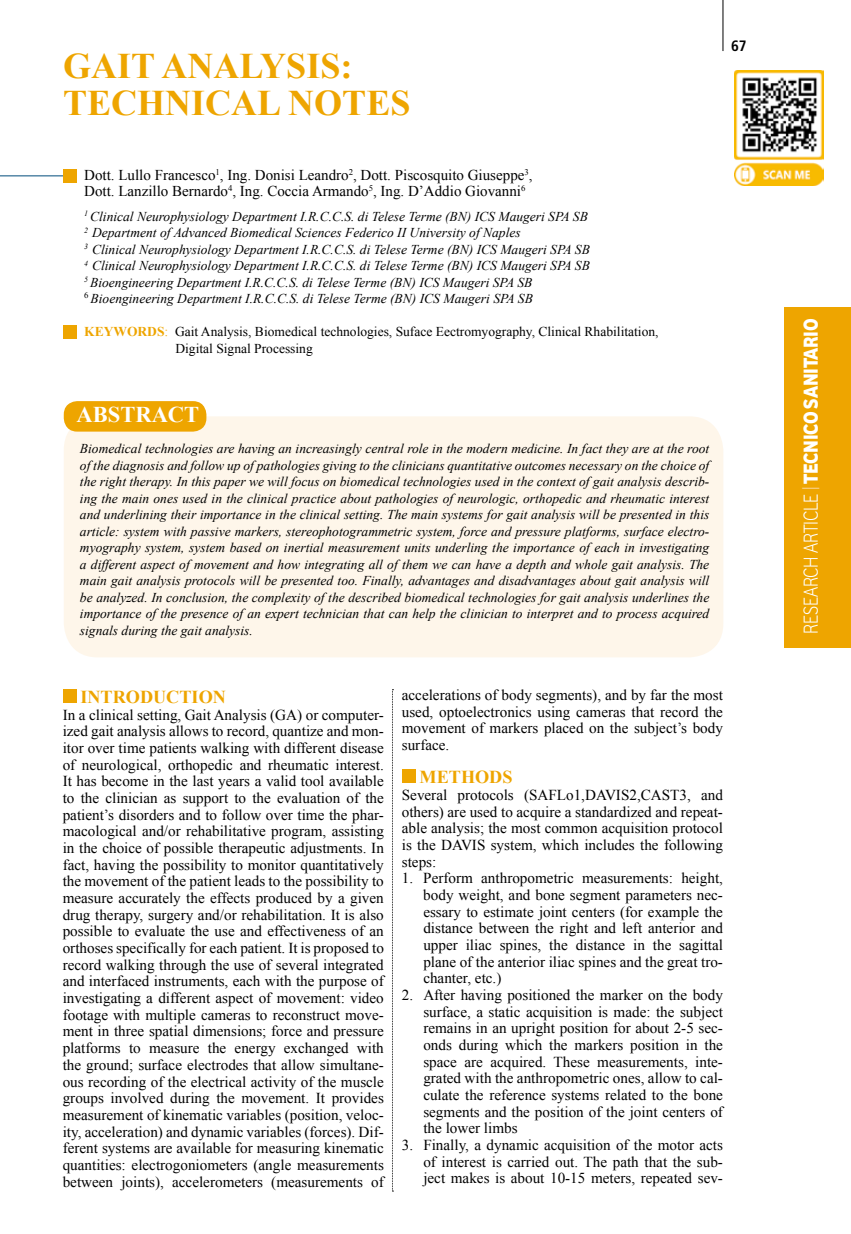
<style>
.page{position:relative;width:851px;height:1234px;background:#fff}
.page>*{position:absolute;margin:0;border:0;box-sizing:border-box;transform-origin:0 0}
.t1{font:700 36px/37.5px "Times New Roman";color:#eea500}
.t2{font:700 22.5px "Times New Roman";color:#fff}
.t3{font:700 21px "Vodafone Lt";letter-spacing:-.01em;color:#fff;scale:.9 1}
.t4{font:700 18.15px "Times New Roman";color:#eea500}
.t5{font:15.15px/16.6px "Times New Roman";color:#000;text-align:justify}
.t6{font:15px/16.5px "Times New Roman";color:#000}
.t7{font:700 condensed 15px "Frutiger";color:#000}
.t8{font:italic 13.5px/16.5px "Times New Roman";color:#000}
.t9{font:13.5px/16.5px "Times New Roman";color:#000}
.t10{font:5.85px/7.1px "Tahoma";letter-spacing:-.005em;color:#000}
.s1{font-weight:700;color:#eea500}
.s2{color:#eea500}
.s3{font-weight:400}
.s4{font-weight:400;color:#fadba7}
</style>
<div class="page">
<hr style="left:722px;top:0;width:1px;height:51px;background:#000">
<svg style="left:392px;top:689px;width:1px;height:502px"></svg>
<div style="left:64px;top:416px;width:659px;height:241px;background:#fef6ea;border-radius:34px"></div>
<div style="left:64px;top:401px;width:142px;height:30px;background:#eea500;border-radius:14px"></div>
<div style="left:63px;top:689px;width:13px;height:13px;background:#eea500"></div>
<div style="left:402px;top:769px;width:13px;height:14px;background:#eea500"></div>
<hr style="left:0;top:175px;width:64px;height:1px;background:#004c7a">
<div style="left:63px;top:169px;width:14px;height:14px;background:#eea500"></div>
<div style="left:63px;top:325px;width:14px;height:14px;background:#eea500"></div>
<div style="left:784px;top:307px;width:66px;height:340px;background:#eea500"></div>
<img style="left:734px;top:70px;width:89px;height:115px">
<img style="left:741px;top:77px;width:76px;height:75px">
<h1 class="t1" style="left:63px;top:46px;width:349px">GAIT ANALYSIS:<br>TECHNICAL NOTES</h1>
<p class="t7" style="left:731px;top:37px;width:17px">67</p>
<p class="t6" style="left:84px;top:166px;width:450px">Dott. Lullo Francesco<sup>1</sup>, Ing. Donisi Leandro<sup>2</sup>, Dott. Piscosquito Giuseppe<sup>3</sup>,<br>Dott. Lanzillo Bernardo<sup>4</sup>, Ing. Coccia Armando<sup>5</sup>, Ing. D’Addio Giovanni<sup>6</sup></p>
<p class="t8" style="left:84px;top:207px;width:507px"><sup>1</sup> Clinical Neurophysiology Department I.R.C.C.S. di Telese Terme (BN) ICS Maugeri SPA SB <sup>2</sup> Department of Advanced Biomedical Sciences Federico II University of Naples<br><sup>3</sup> Clinical Neurophysiology Department I.R.C.C.S. di Telese Terme (BN) ICS Maugeri SPA SB <sup>4</sup> Clinical Neurophysiology Department I.R.C.C.S. di Telese Terme (BN) ICS Maugeri SPA SB <sup>5</sup> Bioengineering Department I.R.C.C.S. di Telese Terme (BN) ICS Maugeri SPA SB<br><sup>6</sup> Bioengineering Department I.R.C.C.S. di Telese Terme (BN) ICS Maugeri SPA SB</p>
<p class="t9" style="left:175px;top:323px;width:484px;text-indent:-91px"><span class="s1">KEYWORDS</span><span class="s2">:</span> Gait Analysis, Biomedical technologies, Suface Eectromyography, Clinical Rhabilitation,<br>Digital Signal Processing</p>
<p class="t10" style="left:491px;top:259px;width:8px">13</p>
<p class="t10" style="left:511px;top:252px;width:49px">Romano Anna,<br>Cangiano Antonia,<br>Panico Giovanni</p>
<h2 class="t2" style="left:77px;top:399px;width:124px">ABSTRACT</h2>
<p class="t8" style="left:80px;top:440px;width:631px;text-align:justify">Biomedical technologies are having an increasingly central role in the modern medicine. In fact they are at the root of the diagnosis and follow up of pathologies giving to the clinicians quantitative outcomes necessary on the choice of the right therapy. In this paper we will focus on biomedical technologies used in the context of gait analysis describ&shy;ing the main ones used in the clinical practice about pathologies of neurologic, orthopedic and rheumatic interest and underlining their importance in the clinical setting. The main systems for gait analysis will be presented in this article: system with passive markers, stereophotogrammetric system, force and pressure platforms, surface electro&shy;myography system, system based on inertial measurement units underling the importance of each in investigating a different aspect of movement and how integrating all of them we can have a depth and whole gait analysis. The main gait analysis protocols will be presented too. Finally, advantages and disadvantages about gait analysis will be analyzed. In conclusion, the complexity of the described biomedical technologies for gait analysis underlines the importance of the presence of an expert technician that can help the clinician to interpret and to process acquired signals during the gait analysis.</p>
<p class="t4" style="left:80px;top:684px;width:147px">INTRODUCTION</p>
<p class="t5" style="left:63px;top:705px;width:322px">In a clinical setting, Gait Analysis (GA) or computer&shy;ized gait analysis allows to record, quantize and mon&shy;itor over time patients walking with different disease of neurological, orthopedic and rheumatic interest.<br>It has become in the last years a valid tool available to the clinician as support to the evaluation of the patient’s disorders and to follow over time the phar&shy;macological and/or rehabilitative program, assisting in the choice of possible therapeutic adjustments. In fact, having the possibility to monitor quantitatively the movement of the patient leads to the possibility to measure accurately the effects produced by a given drug therapy, surgery and/or rehabilitation. It is also possible to evaluate the use and effectiveness of an orthoses specifically for each patient. It is proposed to record walking through the use of several integrated and interfaced instruments, each with the purpose of investigating a different aspect of movement: video footage with multiple cameras to reconstruct move&shy;ment in three spatial dimensions; force and pressure platforms to measure the energy exchanged with the ground; surface electrodes that allow simultane&shy;ous recording of the electrical activity of the muscle groups involved during the movement. It provides measurement of kinematic variables (position, veloc&shy;ity, acceleration) and dynamic variables (forces). Dif&shy;ferent systems are available for measuring kinematic quantities: electrogoniometers (angle measurements between joints), accelerometers (measurements of</p>
<p class="t5" style="left:402px;top:686px;width:322px">accelerations of body segments), and by far the most used, optoelectronics using cameras that record the movement of markers placed on the subject’s body surface.</p>
<p class="t4" style="left:419px;top:764px;width:94px">METHODS</p>
<p class="t5" style="left:402px;top:786px;width:322px">Several protocols (SAFLo1,DAVIS2,CAST3, and others) are used to acquire a standardized and repeat&shy;able analysis; the most common acquisition protocol is the DAVIS system, which includes the following steps:</p>
<p class="t5" style="left:423px;top:869px;width:301px;text-indent:-21px">1. Perform anthropometric measurements: height, body weight, and bone segment parameters nec&shy;essary to estimate joint centers (for example the distance between the right and left anterior and upper iliac spines, the distance in the sagittal plane of the anterior iliac spines and the great tro&shy;chanter, etc.)</p>
<p class="t5" style="left:423px;top:986px;width:301px;text-indent:-21px">2. After having positioned the marker on the body surface, a static acquisition is made: the subject remains in an upright position for about 2-5 sec&shy;onds during which the markers position in the space are acquired. These measurements, inte&shy;grated with the anthropometric ones, allow to cal&shy;culate the reference systems related to the bone segments and the position of the joint centers of the lower limbs</p>
<p class="t5" style="left:423px;top:1136px;width:301px;text-indent:-21px">3. Finally, a dynamic acquisition of the motor acts of interest is carried out. The path that the sub&shy;ject makes is about 10-15 meters, repeated sev-</p>
<h3 class="t3" style="left:797px;top:633px;width:352px;rotate:-90deg"><span class="s3">RESEARCH ARTICLE</span> <span class="s4">|</span> TECNICO SANITARIO</h3>
</div>
